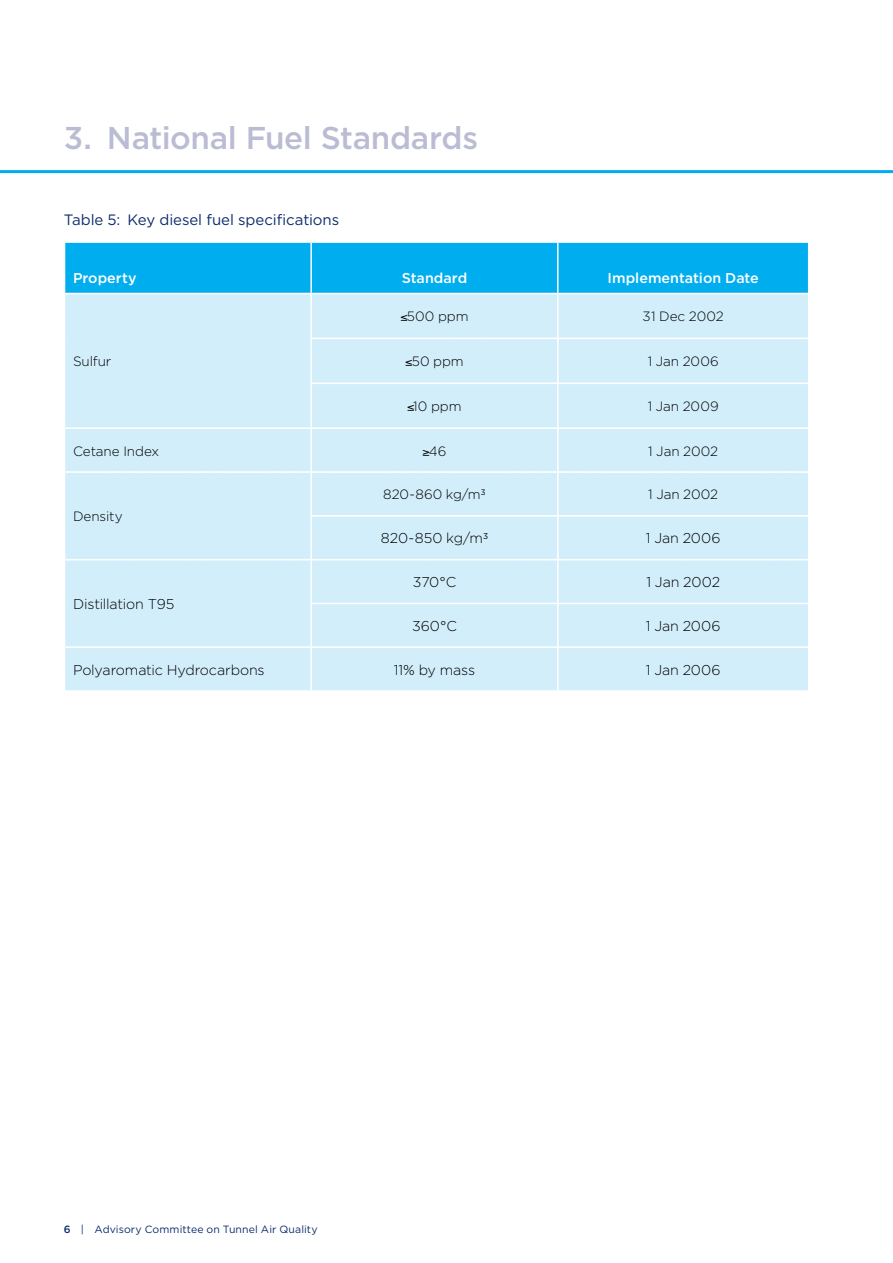
<style>
.page{position:relative;width:893px;height:1263px;background:#fff}
.page>*{position:absolute;margin:0;border:0;box-sizing:border-box;transform-origin:0 0}
.t1{font:500 31.5px "Gotham";letter-spacing:-.01em;color:#babcd4}
.t2{font:15px "Gotham";letter-spacing:-.005em;color:#0d2d6c}
.t3{font:300 14.25px "Gotham";letter-spacing:-.01em;color:#000}
.t4{font:500 14.25px "Gotham";color:#fff}
.t5{font:300 13.5px "Gotham";letter-spacing:-.005em;color:#000}
.t6{font:10.5px "Gotham";letter-spacing:.01em;color:#0d2d6c}
.s1{font-weight:500}
</style>
<div class="page">
<hr style="left:0;top:170px;width:893px;height:3px;background:#00aeef">
<div style="left:65px;top:243px;width:743px;height:50px;background:#00aeef"></div>
<div style="left:65px;top:294px;width:743px;height:396px;background:#d3eefb"></div>
<hr style="left:310px;top:243px;width:2px;height:50px;background:#fff">
<hr style="left:557px;top:243px;width:2px;height:50px;background:#fff">
<hr style="left:557px;top:294px;width:2px;height:44px;background:#fff">
<hr style="left:557px;top:339px;width:2px;height:44px;background:#fff">
<hr style="left:557px;top:384px;width:2px;height:43px;background:#fff">
<hr style="left:310px;top:429px;width:2px;height:42px;background:#fff">
<hr style="left:557px;top:429px;width:2px;height:42px;background:#fff">
<hr style="left:557px;top:473px;width:2px;height:42px;background:#fff">
<hr style="left:557px;top:517px;width:2px;height:42px;background:#fff">
<hr style="left:557px;top:560px;width:2px;height:43px;background:#fff">
<hr style="left:557px;top:604px;width:2px;height:42px;background:#fff">
<hr style="left:557px;top:648px;width:2px;height:42px;background:#fff">
<hr style="left:310px;top:294px;width:2px;height:44px;background:#fff">
<hr style="left:310px;top:338px;width:2px;height:45px;background:#fff">
<hr style="left:310px;top:383px;width:2px;height:44px;background:#fff">
<svg style="left:313px;top:338px;width:495px;height:1px"></svg>
<hr style="left:310px;top:473px;width:2px;height:43px;background:#fff">
<hr style="left:310px;top:516px;width:2px;height:43px;background:#fff">
<svg style="left:313px;top:383px;width:495px;height:1px"></svg>
<hr style="left:310px;top:560px;width:2px;height:43px;background:#fff">
<hr style="left:310px;top:603px;width:2px;height:43px;background:#fff">
<hr style="left:310px;top:648px;width:2px;height:42px;background:#fff">
<svg style="left:66px;top:427px;width:742px;height:2px"></svg>
<svg style="left:66px;top:471px;width:742px;height:2px"></svg>
<svg style="left:313px;top:515px;width:495px;height:2px"></svg>
<svg style="left:66px;top:559px;width:742px;height:1px"></svg>
<svg style="left:313px;top:603px;width:495px;height:1px"></svg>
<svg style="left:66px;top:646px;width:742px;height:2px"></svg>
<svg style="left:66px;top:690px;width:742px;height:1px"></svg>
<h1 class="t1" style="left:64px;top:117px;width:416px">3. National Fuel Standards</h1>
<p class="t2" style="left:64px;top:210px;width:277px">Table 5: Key diesel fuel specifications</p>
<p class="t4" style="left:73px;top:268px;width:65px">Property</p>
<p class="t4" style="left:402px;top:268px;width:67px">Standard</p>
<p class="t4" style="left:608px;top:268px;width:153px">Implementation Date</p>
<p class="t5" style="left:73px;top:353px;width:40px">Sulfur</p>
<p class="t5" style="left:400px;top:308px;width:70px">≤500 ppm</p>
<p class="t5" style="left:643px;top:308px;width:83px">31 Dec 2002</p>
<p class="t5" style="left:405px;top:353px;width:60px">≤50 ppm</p>
<p class="t5" style="left:648px;top:353px;width:73px">1 Jan 2006</p>
<p class="t5" style="left:407px;top:398px;width:56px">≤10 ppm</p>
<p class="t5" style="left:648px;top:398px;width:72px">1 Jan 2009</p>
<p class="t5" style="left:73px;top:442px;width:88px">Cetane Index</p>
<p class="t5" style="left:422px;top:442px;width:26px">≥46</p>
<p class="t5" style="left:648px;top:442px;width:72px">1 Jan 2002</p>
<p class="t5" style="left:73px;top:508px;width:51px">Density</p>
<p class="t3" style="left:73px;top:595px;width:103px">Distillation T95</p>
<p class="t5" style="left:383px;top:486px;width:104px">820-860 kg/m<sup>3</sup></p>
<p class="t5" style="left:648px;top:486px;width:72px">1 Jan 2002</p>
<p class="t3" style="left:381px;top:529px;width:109px">820-850 kg/m<sup>3</sup></p>
<p class="t3" style="left:646px;top:529px;width:76px">1 Jan 2006</p>
<p class="t3" style="left:413px;top:573px;width:45px">370°C</p>
<p class="t3" style="left:646px;top:573px;width:75px">1 Jan 2002</p>
<p class="t3" style="left:412px;top:617px;width:46px">360°C</p>
<p class="t3" style="left:646px;top:617px;width:76px">1 Jan 2006</p>
<p class="t3" style="left:73px;top:661px;width:193px">Polyaromatic Hydrocarbons</p>
<p class="t3" style="left:394px;top:661px;width:83px">11% by mass</p>
<p class="t3" style="left:646px;top:661px;width:76px">1 Jan 2006</p>
<p class="t6" style="left:64px;top:1223px;width:255px"><span class="s1">6</span> | Advisory Committee on Tunnel Air Quality</p>
</div>
